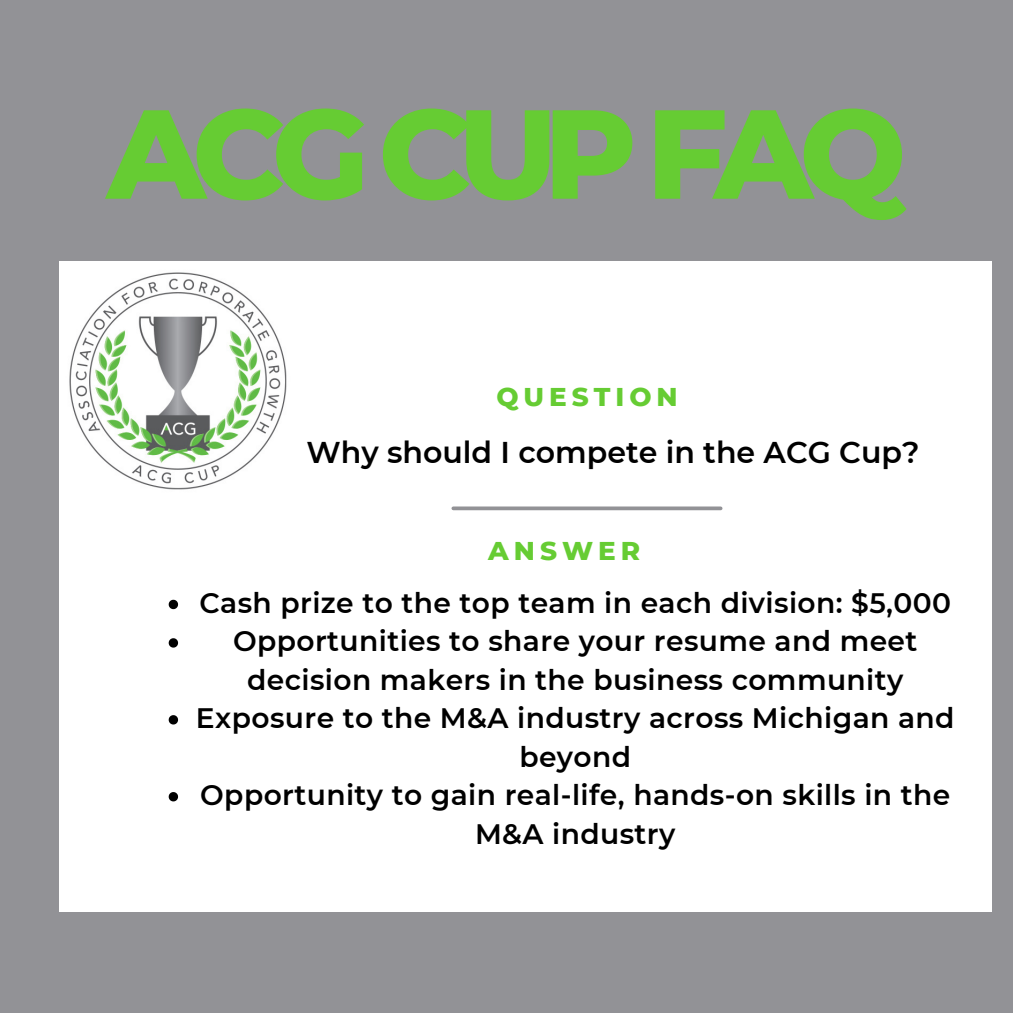
<style>
.page{position:relative;width:1013px;height:1013px;background:#fff}
.page>*{position:absolute;margin:0;border:0;box-sizing:border-box;transform-origin:0 0}
.t1{font:800 126.25px "Montserrat";letter-spacing:-.11em;color:#6c3}
.t2{font:600 30px "Montserrat";color:#000}
.t3{font:600 28.12px/38.5px "Montserrat";letter-spacing:.015em;color:#000;text-align:center}
.t4{font:800 26.25px "Montserrat";letter-spacing:.19em;color:#6c3}
</style>
<div class="page">
<div style="left:0;top:0;width:1012px;height:1012px;background:#929296"></div>
<div style="left:59px;top:261px;width:932px;height:650px;background:#fff"></div>
<svg style="left:453px;top:506px;width:267px;height:4px"></svg>
<img style="left:69px;top:272px;width:218px;height:218px">
<svg style="left:169px;top:599px;width:9px;height:10px"></svg>
<svg style="left:169px;top:638px;width:9px;height:9px"></svg>
<svg style="left:169px;top:715px;width:9px;height:9px"></svg>
<svg style="left:169px;top:792px;width:9px;height:9px"></svg>
<p class="t1" style="left:107px;top:76px;width:801px">ACG CUP FAQ</p>
<p class="t4" style="left:496px;top:380px;width:183px">QUESTION</p>
<p class="t2" style="left:306px;top:434px;width:614px">Why should I compete in the ACG Cup?</p>
<p class="t4" style="left:488px;top:535px;width:153px">ANSWER</p>
<p class="t3" style="left:199px;top:583px;width:753px">Cash prize to the top team in each division: $5,000</p>
<p class="t3" style="left:233px;top:622px;width:686px">Opportunities to share your resume and meet decision makers in the business community</p>
<p class="t3" style="left:196px;top:699px;width:760px">Exposure to the M&amp;A industry across Michigan and beyond</p>
<p class="t3" style="left:200px;top:775px;width:751px">Opportunity to gain real-life, hands-on skills in the<br>M&amp;A industry</p>
</div>
